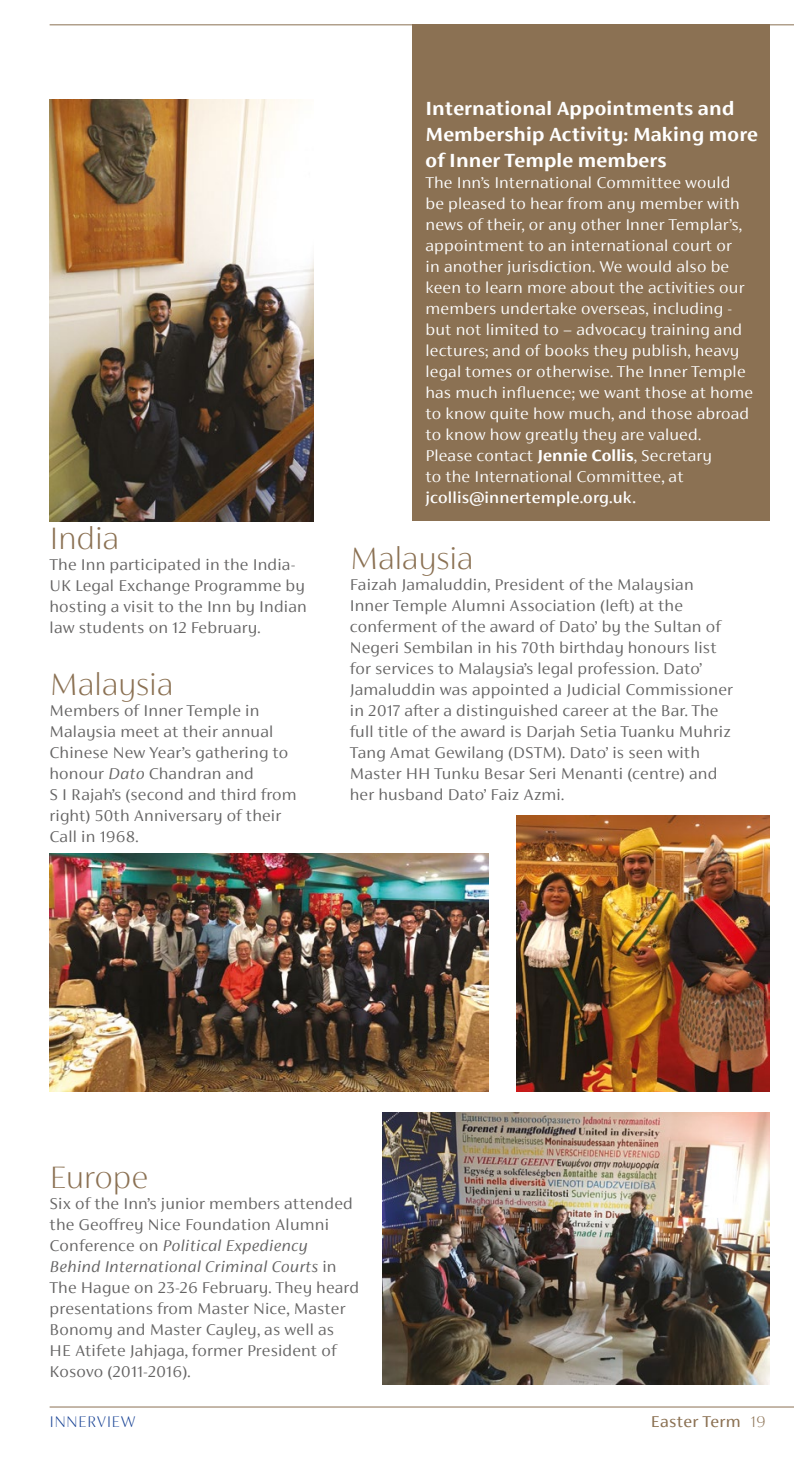
<style>
.page{position:relative;width:794px;height:1474px;background:#fff}
.page>*{position:absolute;margin:0;border:0;box-sizing:border-box;transform-origin:0 0}
.t1{font:100 35px "FS Siena";letter-spacing:-.01em;color:#8b7153}
.NiN_8_5text{font:700 21px/26.2px "FS Siena";letter-spacing:.01em;color:#fff}
.t2{font:300 17.5px/21px "FS Siena";letter-spacing:.01em;color:#646363}
.t3{font:300 17.5px/21px "FS Siena";letter-spacing:.01em;color:#fff}
.t4{font:17.5px "FS Siena";letter-spacing:.02em;color:#8b7153}
.t5{font:100 17.5px "FS Siena";letter-spacing:.02em;color:#164194}
.s1{font-style:italic}
.s2{font-weight:700}
.s3{font-weight:500}
.s4{font-weight:100}
</style>
<div class="page">
<hr style="left:50px;top:1406px;width:744px;height:1px;background:#8b7153">
<hr style="left:50px;top:24px;width:744px;height:1px;background:#8b7153">
<img style="left:50px;top:99px;width:264px;height:422px">
<img style="left:517px;top:815px;width:252px;height:276px">
<img style="left:382px;top:1112px;width:387px;height:272px">
<img style="left:50px;top:853px;width:438px;height:238px">
<div style="left:412px;top:25px;width:357px;height:496px;background:#8b7153"></div>
<p class="t1" style="left:50px;top:520px;width:71px">India</p>
<p class="t2" style="left:50px;top:554px;width:259px">The Inn participated in the India-<br>UK Legal Exchange Programme by hosting a visit to the Inn by Indian law students on 12 February.</p>
<p class="t1" style="left:50px;top:666px;width:125px">Malaysia</p>
<p class="t2" style="left:50px;top:700px;width:249px">Members of Inner Temple in<br>Malaysia meet at their annual<br>Chinese New Year’s gathering to honour <span class="s1">Dato</span> Chandran and<br>S I Rajah’s (second and third from right) 50th Anniversary of their<br>Call in 1968.</p>
<p class="NiN_8_5text" style="left:425px;top:95px;width:334px">International Appointments and<br>Membership Activity: Making more of Inner Temple members</p>
<p class="t3" style="left:425px;top:172px;width:329px">The Inn’s International Committee would be pleased to hear from any member with news of their, or any other Inner Templar’s, appointment to an international court or<br>in another jurisdiction. We would also be keen to learn more about the activities our members undertake overseas, including - but not limited to – advocacy training and lectures; and of books they publish, heavy legal tomes or otherwise. The Inner Temple has much influence; we want those at home to know quite how much, and those abroad to know how greatly they are valued.</p>
<p class="t3" style="left:425px;top:445px;width:288px">Please contact <span class="s2">Jennie Collis</span>, Secretary to the International Committee, at <span class="s3">jcollis@innertemple.org.uk.</span></p>
<p class="t1" style="left:350px;top:540px;width:125px">Malaysia</p>
<p class="t2" style="left:350px;top:574px;width:385px">Faizah Jamaluddin, President of the Malaysian Inner Temple Alumni Association (left) at the conferment of the award of Dato’ by the Sultan of Negeri Sembilan in his 70th birthday honours list for services to Malaysia’s legal profession. Dato’ Jamaluddin was appointed a Judicial Commissioner in 2017 after a distinguished career at the Bar. The full title of the award is Darjah Setia Tuanku Muhriz Tang Amat Gewilang (DSTM). Dato’ is seen with Master HH Tunku Besar Seri Menanti (centre) and her husband Dato’ Faiz Azmi.</p>
<p class="t1" style="left:50px;top:1159px;width:100px">Europe</p>
<p class="t2" style="left:50px;top:1193px;width:311px">Six of the Inn’s junior members attended the Geoffrey Nice Foundation Alumni Conference on <span class="s1">Political Expediency Behind International Criminal Courts</span> in The Hague on 23-26 February. They heard presentations from Master Nice, Master Bonomy and Master Cayley, as well as HE Atifete Jahjaga, former President of Kosovo (2011-2016).</p>
<p class="t5" style="left:50px;top:1412px;width:87px">INNERVIEW</p>
<p class="t4" style="left:651px;top:1412px;width:116px">Easter Term <span class="s4">19</span></p>
</div>
